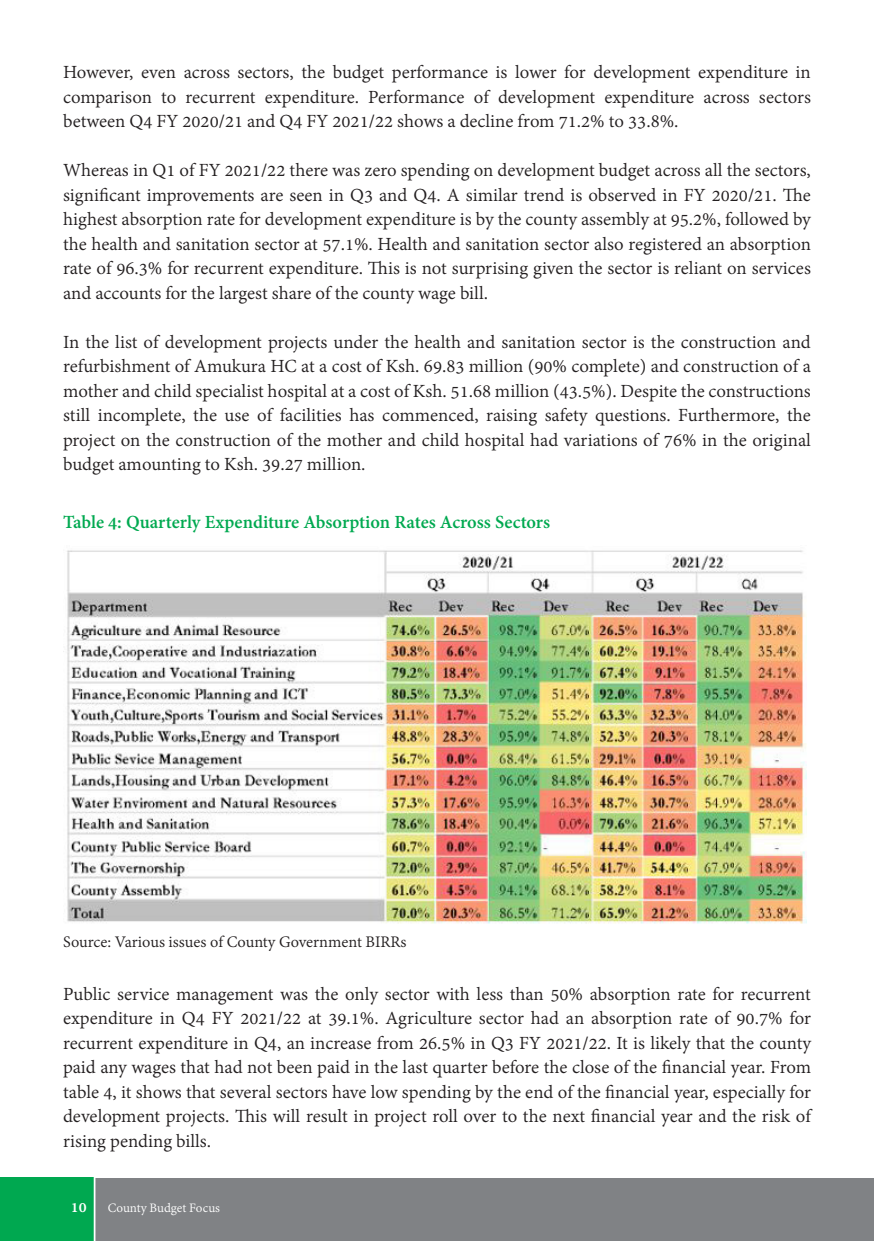
<style>
.page{position:relative;width:874px;height:1241px;background:#fff}
.page>*{position:absolute;margin:0;border:0;box-sizing:border-box;transform-origin:0 0}
.t1{font:20.12px/24.5px "Adobe Gurmukhi";color:#231f20;text-align:justify}
.t2{font:700 20.12px "Adobe Gurmukhi";color:#00a950}
.t3{font:17.5px "Adobe Gurmukhi";color:#231f20}
.t4{font:14px "Adobe Gurmukhi";color:#fff}
.s1{font-weight:700;font-size:17.5px}
</style>
<div class="page">
<div style="left:0;top:1177px;width:873px;height:63px;background:#808285"></div>
<div style="left:0;top:1177px;width:94px;height:63px;background:#00a850"></div>
<hr style="left:94px;top:1166px;width:1px;height:74px;background:#fff">
<img style="left:63px;top:550px;width:743px;height:374px">
<p class="t1" style="left:63px;top:61px;width:749px">However, even across sectors, the budget performance is lower for development expenditure in comparison to recurrent expenditure. Performance of development expenditure across sectors between Q4 FY 2020/21 and Q4 FY 2021/22 shows a decline from 71.2% to 33.8%.</p>
<p class="t1" style="left:63px;top:159px;width:749px">Whereas in Q1 of FY 2021/22 there was zero spending on development budget across all the sectors, significant improvements are seen in Q3 and Q4. A similar trend is observed in FY 2020/21. The highest absorption rate for development expenditure is by the county assembly at 95.2%, followed by the health and sanitation sector at 57.1%. Health and sanitation sector also registered an absorption rate of 96.3% for recurrent expenditure. This is not surprising given the sector is reliant on services and accounts for the largest share of the county wage bill.</p>
<p class="t1" style="left:63px;top:330px;width:749px">In the list of development projects under the health and sanitation sector is the construction and refurbishment of Amukura HC at a cost of Ksh. 69.83 million (90% complete) and construction of a mother and child specialist hospital at a cost of Ksh. 51.68 million (43.5%). Despite the constructions still incomplete, the use of facilities has commenced, raising safety questions. Furthermore, the project on the construction of the mother and child hospital had variations of 76% in the original budget amounting to Ksh. 39.27 million.</p>
<p class="t2" style="left:63px;top:510px;width:488px">Table 4: Quarterly Expenditure Absorption Rates Across Sectors</p>
<p class="t3" style="left:63px;top:931px;width:345px">Source: Various issues of County Government BIRRs</p>
<p class="t1" style="left:63px;top:981px;width:749px">Public service management was the only sector with less than 50% absorption rate for recurrent expenditure in Q4 FY 2021/22 at 39.1%. Agriculture sector had an absorption rate of 90.7% for recurrent expenditure in Q4, an increase from 26.5% in Q3 FY 2021/22. It is likely that the county paid any wages that had not been paid in the last quarter before the close of the financial year. From table 4, it shows that several sectors have low spending by the end of the financial year, especially for development projects. This will result in project roll over to the next financial year and the risk of rising pending bills.</p>
<p class="t4" style="left:71px;top:1199px;width:150px"><span class="s1">10</span> County Budget Focus</p>
</div>
